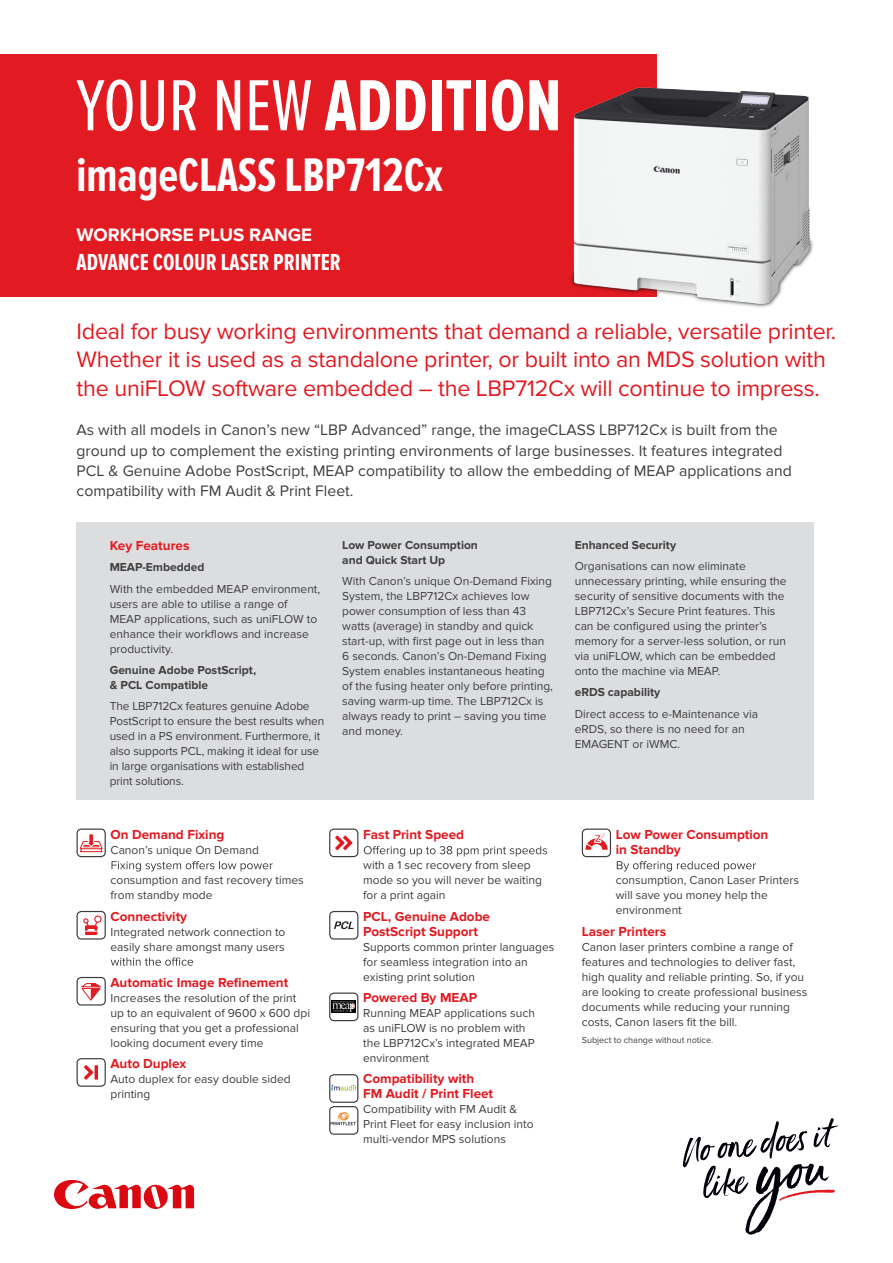
<style>
.page{position:relative;width:893px;height:1263px;background:#fff}
.page>*{position:absolute;margin:0;border:0;box-sizing:border-box;transform-origin:0 0}
.t1{font:700 75px "Proxima Nova Ex Cn";color:#fff}
.t2{font:700 48.9px "Proxima Nova Ex Cn";color:#fff}
.t3{font:700 24px "Proxima Nova Ex Cn";color:#fff}
.t4{font:23.25px/28.5px "Proxima Nova";letter-spacing:-.01em;color:#e21a21}
.t5{font:700 18.75px "Proxima Nova";color:#fff}
.t6{font:15.75px/20.2px "Proxima Nova";color:#3e3e3f}
.t7{font:700 13.5px/15px "Proxima Nova";color:#e21a21}
.t8{font:12px/15px "Proxima Nova";color:#3e3e3f}
.t9{font:700 12px/15px "Proxima Nova";color:#3e3e3f}
.t10{font:9px "Proxima Nova";color:#3e3e3f}
.s1{font-weight:400}
</style>
<div class="page">
<div style="left:77px;top:523px;width:737px;height:277px;background:#dcdddf"></div>
<svg style="left:111px;top:861px;width:162px;height:10px"></svg>
<svg style="left:111px;top:957px;width:82px;height:9px"></svg>
<svg style="left:364px;top:846px;width:183px;height:10px"></svg>
<svg style="left:617px;top:861px;width:139px;height:10px"></svg>
<div style="left:582px;top:828px;width:29px;height:29px;border:1px solid #3e3e3f;border-radius:4px"></div>
<svg style="left:585px;top:833px;width:23px;height:17px"></svg>
<div style="left:77px;top:828px;width:29px;height:29px;border:1px solid #3e3e3f;border-radius:4px"></div>
<svg style="left:79px;top:833px;width:24px;height:20px"></svg>
<div style="left:77px;top:911px;width:29px;height:28px;border:1px solid #3e3e3f;border-radius:4px"></div>
<div style="left:85px;top:925px;width:12px;height:10px;background:#e21a21"></div>
<div style="left:94px;top:915px;width:8px;height:8px;border:1px solid #e21a21;border-radius:50%"></div>
<svg style="left:83px;top:918px;width:15px;height:14px"></svg>
<div style="left:77px;top:977px;width:29px;height:28px;border:1px solid #3e3e3f;border-radius:4px"></div>
<svg style="left:81px;top:983px;width:20px;height:18px"></svg>
<div style="left:77px;top:1058px;width:29px;height:29px;border:1px solid #3e3e3f;border-radius:4px"></div>
<hr style="left:95px;top:1065px;width:3px;height:14px;background:#e21a21">
<svg style="left:84px;top:1065px;width:9px;height:15px"></svg>
<div style="left:329px;top:828px;width:29px;height:29px;border:1px solid #3e3e3f;border-radius:4px"></div>
<svg style="left:335px;top:835px;width:17px;height:15px"></svg>
<div style="left:329px;top:911px;width:29px;height:28px;border:1px solid #3e3e3f;border-radius:4px"></div>
<svg style="left:334px;top:921px;width:20px;height:8px"></svg>
<div style="left:329px;top:992px;width:29px;height:29px;border:1px solid #3e3e3f;border-radius:4px"></div>
<img style="left:332px;top:1001px;width:24px;height:12px">
<img style="left:331px;top:1084px;width:25px;height:7px">
<img style="left:331px;top:1111px;width:25px;height:15px">
<div style="left:329px;top:1074px;width:29px;height:29px;border:1px solid #3e3e3f;border-radius:4px"></div>
<div style="left:329px;top:1106px;width:29px;height:29px;border:1px solid #3e3e3f;border-radius:4px"></div>
<svg style="left:54px;top:1180px;width:140px;height:29px"></svg>
<div style="left:0;top:54px;width:656px;height:243px;background:#e21a21"></div>
<img style="left:571px;top:79px;width:242px;height:229px">
<svg style="left:683px;top:1118px;width:156px;height:117px"></svg>
<h1 class="t1" style="left:77px;top:64px;width:487px"><span class="s1">YOUR NEW</span> ADDITION</h1>
<h2 class="t2" style="left:77px;top:147px;width:368px">imageCLASS LBP712Cx</h2>
<h3 class="t5" style="left:77px;top:224px;width:237px">WORKHORSE PLUS RANGE</h3>
<h3 class="t3" style="left:77px;top:249px;width:266px">ADVANCE COLOUR LASER PRINTER</h3>
<h3 class="t4" style="left:77px;top:317px;width:761px">Ideal for busy working environments that demand a reliable, versatile printer.<br>Whether it is used as a standalone printer, or built into an MDS solution with the uniFLOW software embedded – the LBP712Cx will continue to impress.</h3>
<p class="t6" style="left:77px;top:420px;width:717px">As with all models in Canon’s new “LBP Advanced” range, the imageCLASS LBP712Cx is built from the ground up to complement the existing printing environments of large businesses. It features integrated PCL &amp; Genuine Adobe PostScript, MEAP compatibility to allow the embedding of MEAP applications and compatibility with FM Audit &amp; Print Fleet.</p>
<p class="t7" style="left:110px;top:538px;width:81px">Key Features</p>
<p class="t9" style="left:110px;top:560px;width:96px">MEAP-Embedded</p>
<p class="t8" style="left:110px;top:581px;width:212px">With the embedded MEAP environment, users are able to utilise a range of<br>MEAP applications, such as uniFLOW to enhance their workflows and increase productivity.</p>
<p class="t9" style="left:110px;top:663px;width:148px">Genuine Adobe PostScript, &amp; PCL Compatible</p>
<p class="t8" style="left:110px;top:699px;width:216px">The LBP712Cx features genuine Adobe PostScript to ensure the best results when used in a PS environment. Furthermore, it also supports PCL, making it ideal for use in large organisations with established print solutions.</p>
<p class="t7" style="left:111px;top:827px;width:115px">On Demand Fixing</p>
<p class="t8" style="left:111px;top:843px;width:150px">Canon’s unique On Demand</p>
<p class="t8" style="left:111px;top:873px;width:195px">consumption and fast recovery times from standby mode</p>
<p class="t7" style="left:111px;top:909px;width:78px">Connectivity</p>
<p class="t8" style="left:111px;top:924px;width:176px">Integrated network connection to easily share amongst many users</p>
<p class="t7" style="left:111px;top:975px;width:179px">Automatic Image Refinement</p>
<p class="t8" style="left:111px;top:991px;width:201px">Increases the resolution of the print up to an equivalent of 9600 x 600 dpi ensuring that you get a professional looking document every time</p>
<p class="t7" style="left:111px;top:1057px;width:77px">Auto Duplex</p>
<p class="t8" style="left:111px;top:1072px;width:182px">Auto duplex for easy double sided printing</p>
<p class="t9" style="left:342px;top:537px;width:137px">Low Power Consumption and Quick Start Up</p>
<p class="t8" style="left:342px;top:574px;width:212px">With Canon’s unique On-Demand Fixing System, the LBP712Cx achieves low power consumption of less than 43 watts (average) in standby and quick start-up, with first page out in less than 6 seconds. Canon’s On-Demand Fixing System enables instantaneous heating of the fusing heater only before printing, saving warm-up time. The LBP712Cx is always ready to print – saving you time and money.</p>
<p class="t7" style="left:363px;top:827px;width:102px">Fast Print Speed</p>
<p class="t8" style="left:363px;top:858px;width:180px">with a 1 sec recovery from sleep mode so you will never be waiting for a print again</p>
<p class="t7" style="left:363px;top:909px;width:128px">PCL, Genuine Adobe<br>PostScript Support</p>
<p class="t8" style="left:363px;top:939px;width:193px">Supports common printer languages for seamless integration into an existing print solution</p>
<p class="t7" style="left:363px;top:990px;width:115px">Powered By MEAP</p>
<p class="t8" style="left:363px;top:1006px;width:173px">Running MEAP applications such as uniFLOW is no problem with the LBP712Cx’s integrated MEAP environment</p>
<p class="t7" style="left:363px;top:1072px;width:131px">Compatibility with<br>FM Audit / Print Fleet</p>
<p class="t8" style="left:363px;top:1102px;width:172px">Compatibility with FM Audit &amp;<br>Print Fleet for easy inclusion into multi-vendor MPS solutions</p>
<p class="t9" style="left:575px;top:537px;width:103px">Enhanced Security</p>
<p class="t8" style="left:575px;top:559px;width:213px">Organisations can now eliminate unnecessary printing, while ensuring the security of sensitive documents with the LBP712Cx’s Secure Print features. This can be configured using the printer’s memory for a server-less solution, or run via uniFLOW, which can be embedded onto the machine via MEAP.</p>
<p class="t9" style="left:575px;top:685px;width:87px">eRDS capability</p>
<p class="t8" style="left:575px;top:706px;width:185px">Direct access to e-Maintenance via eRDS, so there is no need for an<br>EMAGENT or iWMC.</p>
<p class="t7" style="left:616px;top:827px;width:154px">Low Power Consumption in Standby</p>
<p class="t8" style="left:616px;top:873px;width:185px">consumption, Canon Laser Printers will save you money help the environment</p>
<p class="t7" style="left:582px;top:924px;width:86px">Laser Printers</p>
<p class="t8" style="left:582px;top:939px;width:227px">Canon laser printers combine a range of features and technologies to deliver fast, high quality and reliable printing. So, if you are looking to create professional business documents while reducing your running costs, Canon lasers fit the bill.</p>
<p class="t10" style="left:582px;top:1034px;width:133px">Subject to change without notice.</p>
</div>
